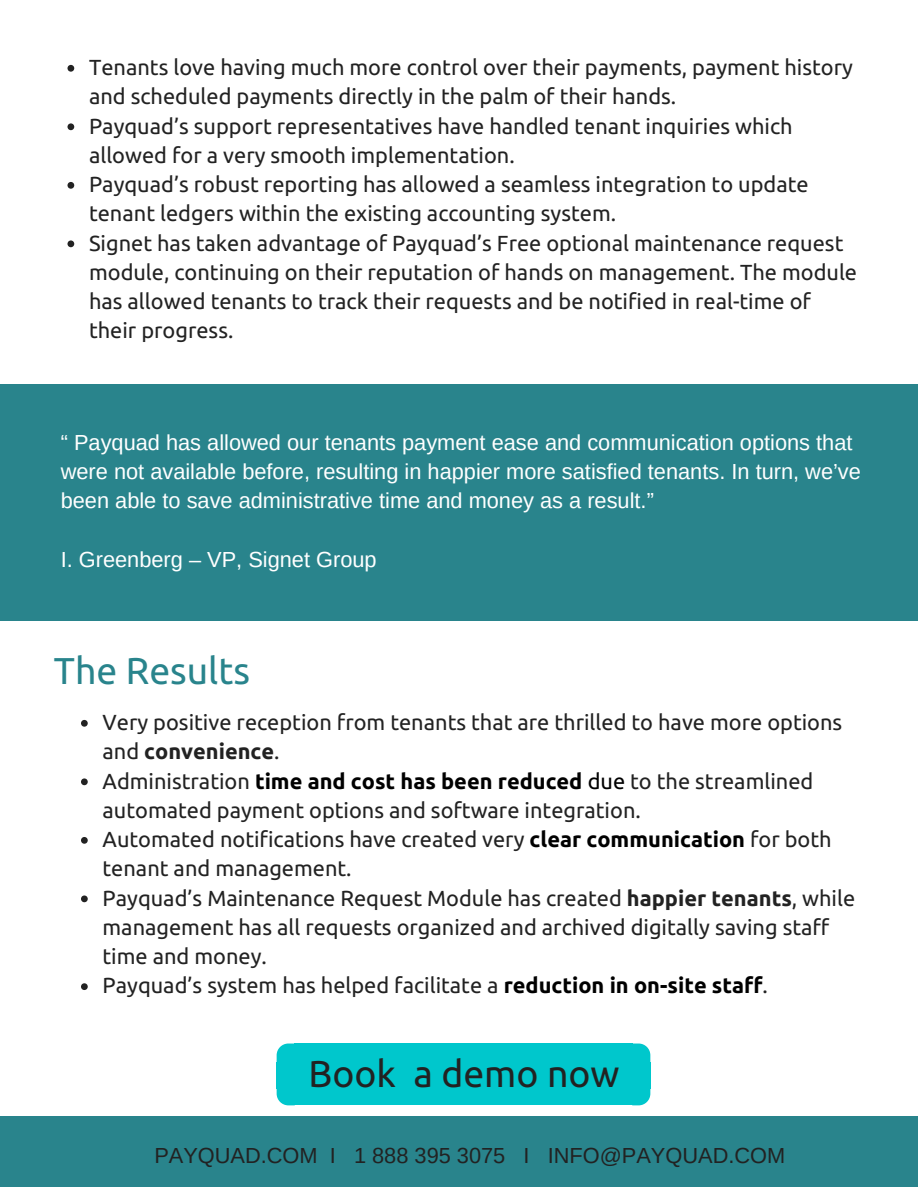
<style>
.page{position:relative;width:918px;height:1187px;background:#fff}
.page>*{position:absolute;margin:0;border:0;box-sizing:border-box;transform-origin:0 0}
.t1{font:37.35px "Ubuntu";color:#222}
.t2{font:37.35px "Ubuntu";color:#29848c}
.t3{font:21.75px/29.2px "Ubuntu";color:#222}
.t4{font:21.75px/29.2px "Arimo";color:#fff}
.t5{font:21.75px "Arimo";color:#222}
.s1{font-weight:700}
.s2{font-weight:700;color:#000}
.s3{color:#000}
</style>
<div class="page">
<svg style="left:68px;top:65px;width:6px;height:7px"></svg>
<svg style="left:68px;top:123px;width:6px;height:7px"></svg>
<svg style="left:68px;top:182px;width:6px;height:7px"></svg>
<svg style="left:68px;top:240px;width:6px;height:7px"></svg>
<div style="left:0;top:384px;width:918px;height:237px;background:#29848c"></div>
<svg style="left:81px;top:720px;width:7px;height:6px"></svg>
<svg style="left:81px;top:778px;width:7px;height:7px"></svg>
<svg style="left:81px;top:837px;width:7px;height:6px"></svg>
<svg style="left:81px;top:895px;width:7px;height:7px"></svg>
<svg style="left:81px;top:983px;width:7px;height:7px"></svg>
<div style="left:0;top:1116px;width:918px;height:70px;background:#29848c"></div>
<svg style="left:633px;top:1043px;width:17px;height:19px"></svg>
<div style="left:632px;top:1062px;width:18px;height:26px;background:#00c7cc"></div>
<div style="left:286px;top:1061px;width:362px;height:29px;background:#00c7cc"></div>
<div style="left:294px;top:1043px;width:339px;height:19px;background:#00c7cc"></div>
<svg style="left:277px;top:1043px;width:17px;height:19px"></svg>
<div style="left:277px;top:1062px;width:18px;height:26px;background:#00c7cc"></div>
<div style="left:294px;top:1088px;width:339px;height:17px;background:#00c7cc"></div>
<svg style="left:277px;top:1088px;width:17px;height:17px"></svg>
<svg style="left:633px;top:1088px;width:17px;height:17px"></svg>
<p class="t3" style="left:89px;top:52px;width:770px">Tenants love having much more control over their payments, payment history and scheduled payments directly in the palm of their hands.<br>Payquad’s support representatives have handled tenant inquiries which allowed for a very smooth implementation.<br>Payquad’s robust reporting has allowed a seamless integration to update tenant ledgers within the existing accounting system.<br>Signet has taken advantage of Payquad’s Free optional maintenance request module, continuing on their reputation of hands on management. The module has allowed tenants to track their requests and be notified in real-time of their progress.</p>
<p class="t4" style="left:61px;top:427px;width:802px">“ Payquad has allowed our tenants payment ease and communication options that were not available before, resulting in happier more satisfied tenants. In turn, we’ve been able to save administrative time and money as a result.”</p>
<p class="t4" style="left:61px;top:544px;width:317px">I. Greenberg – VP, Signet Group</p>
<h1 class="t2" style="left:54px;top:649px;width:198px">The Results</h1>
<p class="t3" style="left:103px;top:707px;width:754px">Very positive reception from tenants that are thrilled to have more options and <span class="s1">convenience</span>.<br>Administration <span class="s2">time and cost has been reduced</span> <span class="s3">due</span> to the streamlined automated payment options and software integration.<br>Automated notifications have created very <span class="s2">clear communication</span> for both tenant and management.<br>Payquad’s Maintenance Request Module has created <span class="s1">happier tenants</span>, while management has all requests organized and archived digitally saving staff time and money.<br>Payquad’s system has helped facilitate a <span class="s2">reduction in on-site staff</span>.</p>
<h1 class="t1" style="left:309px;top:1052px;width:313px">Book a demo now</h1>
<p class="t5" style="left:154px;top:1143px;width:632px">PAYQUAD.COM I 1 888 395 3075 I INFO@PAYQUAD.COM</p>
</div>
